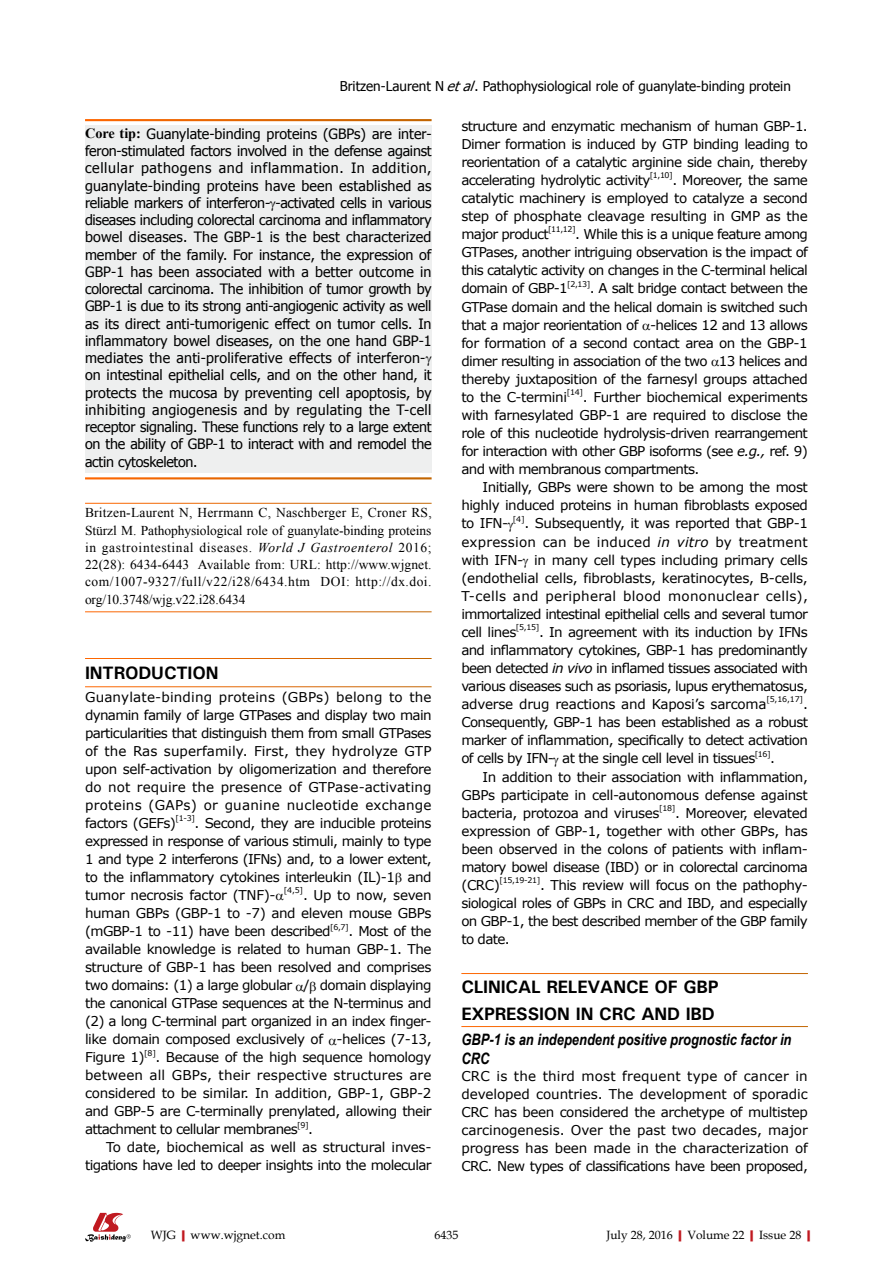
<style>
.page{position:relative;width:893px;height:1263px;background:#fff}
.page>*{position:absolute;margin:0;border:0;box-sizing:border-box;transform-origin:0 0}
.t1{font:700 18px/27px "Univers";letter-spacing:-.01em;color:#000}
.t2{font:italic 700 15.75px/18.8px "Arial Narrow";color:#000}
.t3{font:14.25px/17.2px "Tahoma";color:#000}
.t4{font:13.5px/18px "Verdana";letter-spacing:-.035em;color:#000;text-align:justify}
.t5{font:13.5px/17.2px "Times New Roman";letter-spacing:.035em;color:#000;text-align:justify}
.t6{font:13.5px "Tahoma";color:#000}
.t7{font:12px "Book Antiqua";color:#000}
.t8{font:7.8px "Verdana";letter-spacing:-.035em;color:#000}
.s1{font-style:italic}
.s2{font-family:"Times New Roman";font-weight:700}
.s3{font-weight:700;color:#c01920}
</style>
<div class="page">
<div style="left:85px;top:125px;width:347px;height:348px;background:#eeefef"></div>
<svg style="left:85px;top:1213px;width:46px;height:29px"></svg>
<p class="t6" style="left:340px;top:77px;width:453px">Britzen-Laurent N <span class="s1">etal</span>. Pathophysiological role of guanylate-binding protein</p>
<p class="t3" style="left:85px;top:124px;width:348px"><span class="s2">Core tip:</span> Guanylate-binding proteins (GBPs) are inter&shy;feron-stimulated factors involved in the defense against cellular pathogens and inflammation. In addition, guanylate-binding proteins have been established as reliable markers of interferon- -activated cells in various diseases including colorectal carcinoma and inflammatory bowel diseases. The GBP-1 is the best characterized member of the family. For instance, the expression of GBP-1 has been associated with a better outcome in colorectal carcinoma. The inhibition of tumor growth by GBP-1 is due to its strong anti-angiogenic activity as well as its direct anti-tumorigenic effect on tumor cells. In inflammatory bowel diseases, on the one hand GBP-1 mediates the anti-proliferative effects of interferon&shy;on intestinal epithelial cells, and on the other hand, it protects the mucosa by preventing cell apoptosis, by inhibiting angiogenesis and by regulating the T-cell receptor signaling. These functions rely to a large extent on the ability of GBP-1 to interact with and remodel the actin cytoskeleton.</p>
<p class="t5" style="left:85px;top:504px;width:348px">Britzen-Laurent N, Herrmann C, Naschberger E, Croner RS, Stürzl M. Pathophysiological role of guanylate-binding proteins in gastrointestinal diseases. <span class="s1">World J Gastroenterol</span> 2016; 22(28): 6434-6443 Available from: URL: http://www.wjgnet. com/1007-9327/full/v22/i28/6434.htm DOI: http://dx.doi. org/10.3748/wjg.v22.i28.6434</p>
<p class="t1" style="left:85px;top:659px;width:135px">INTRODUCTION</p>
<p class="t4" style="left:85px;top:688px;width:348px">Guanylate-binding proteins (GBPs) belong to the dynamin family of large GTPases and display two main particularities that distinguish them from small GTPases of the Ras superfamily. First, they hydrolyze GTP upon self-activation by oligomerization and therefore do not require the presence of GTPase-activating proteins (GAPs) or guanine nucleotide exchange factors (GEFs)</p>
<p class="t8" style="left:176px;top:814px;width:21px">[1-3]</p>
<p class="t4" style="left:85px;top:814px;width:348px;text-indent:110px">. Second, they are inducible proteins expressed in response of various stimuli, mainly to type 1 and type 2 interferons (IFNs) and, to a lower extent, to the inflammatory cytokines interleukin (IL)-1 and tumor necrosis factor (TNF)-</p>
<p class="t8" style="left:284px;top:886px;width:21px">[4,5]</p>
<p class="t4" style="left:85px;top:886px;width:348px;text-indent:218px">. Up to now, seven human GBPs (GBP-1 to -7) and eleven mouse GBPs (mGBP-1 to -11) have been described</p>
<p class="t8" style="left:330px;top:922px;width:20px">[6,7]</p>
<p class="t4" style="left:85px;top:922px;width:348px;text-indent:263px">. Most of the available knowledge is related to human GBP-1. The structure of GBP-1 has been resolved and comprises two domains: (1) a large globular / domain displaying the canonical GTPase sequences at the N-terminus and (2) a long C-terminal part organized in an index finger&shy;like domain composed exclusively of -helices (7-13, Figure 1)</p>
<p class="t8" style="left:144px;top:1048px;width:13px">[8]</p>
<p class="t4" style="left:85px;top:1048px;width:348px;text-indent:71px">. Because of the high sequence homology between all GBPs, their respective structures are considered to be similar. In addition, GBP-1, GBP-2 and GBP-5 are C-terminally prenylated, allowing their attachment to cellular membranes</p>
<p class="t8" style="left:297px;top:1120px;width:13px">[9]</p>
<p class="t4" style="left:308px;top:1120px;width:6px">.</p>
<p class="t4" style="left:106px;top:1138px;width:325px">To date, biochemical as well as structural inves-</p>
<p class="t4" style="left:85px;top:1156px;width:348px">tigations have led to deeper insights into the molecular</p>
<p class="t4" style="left:461px;top:116px;width:348px">structure and enzymatic mechanism of human GBP-1.<br>Dimer formation is induced by GTP binding leading to reorientation of a catalytic arginine side chain, thereby accelerating hydrolytic activity</p>
<p class="t8" style="left:650px;top:170px;width:25px">[1,10]</p>
<p class="t4" style="left:461px;top:171px;width:348px;text-indent:211px">. Moreover, the same catalytic machinery is employed to catalyze a second step of phosphate cleavage resulting in GMP as the major product</p>
<p class="t8" style="left:548px;top:225px;width:29px">[11,12]</p>
<p class="t4" style="left:461px;top:225px;width:348px;text-indent:114px">. While this is a unique feature among GTPases, another intriguing observation is the impact of this catalytic activity on changes in the C-terminal helical domain of GBP-1</p>
<p class="t8" style="left:567px;top:279px;width:25px">[2,13]</p>
<p class="t4" style="left:461px;top:279px;width:348px;text-indent:128px">. A salt bridge contact between the GTPase domain and the helical domain is switched such that a major reorientation of -helices 12 and 13 allows for formation of a second contact area on the GBP-1 dimer resulting in association of the two 13 helices and thereby juxtaposition of the farnesyl groups attached to the C-termini</p>
<p class="t8" style="left:567px;top:387px;width:18px">[14]</p>
<p class="t4" style="left:583px;top:387px;width:226px">. Further biochemical experiments</p>
<p class="t4" style="left:461px;top:406px;width:348px">with farnesylated GBP-1 are required to disclose the</p>
<p class="t4" style="left:461px;top:424px;width:348px">role of this nucleotide hydrolysis-driven rearrangement</p>
<p class="t4" style="left:461px;top:442px;width:348px">for interaction with other GBP isoforms (see <span class="s1">e.g.,</span> ref. 9)</p>
<p class="t4" style="left:461px;top:460px;width:239px">and with membranous compartments.</p>
<p class="t4" style="left:483px;top:478px;width:327px">Initially, GBPs were shown to be among the most</p>
<p class="t4" style="left:461px;top:496px;width:348px">highly induced proteins in human fibroblasts exposed</p>
<p class="t4" style="left:461px;top:514px;width:48px">to IFN-</p>
<p class="t8" style="left:513px;top:514px;width:13px">[4]</p>
<p class="t4" style="left:461px;top:514px;width:348px;text-indent:63px">. Subsequently, it was reported that GBP-1 expression can be induced <span class="s1">in vitro</span> by treatment with IFN- in many cell types including primary cells (endothelial cells, fibroblasts, keratinocytes, B-cells, T-cells and peripheral blood mononuclear cells), immortalized intestinal epithelial cells and several tumor cell lines</p>
<p class="t8" style="left:516px;top:622px;width:25px">[5,15]</p>
<p class="t4" style="left:461px;top:622px;width:348px;text-indent:78px">. In agreement with its induction by IFNs and inflammatory cytokines, GBP-1 has predominantly been detected <span class="s1">in vivo</span> in inflamed tissues associated with various diseases such as psoriasis, lupus erythematosus, adverse drug reactions and Kaposi’s sarcoma</p>
<p class="t8" style="left:766px;top:695px;width:38px">[5,16,17]</p>
<p class="t4" style="left:461px;top:695px;width:348px;text-indent:342px">.<br>Consequently, GBP-1 has been established as a robust marker of inflammation, specifically to detect activation of cells by IFN- at the single cell level in tissues</p>
<p class="t8" style="left:755px;top:749px;width:17px">[16]</p>
<p class="t4" style="left:770px;top:749px;width:6px">.</p>
<p class="t4" style="left:483px;top:767px;width:327px">In addition to their association with inflammation,</p>
<p class="t4" style="left:461px;top:785px;width:348px">GBPs participate in cell-autonomous defense against</p>
<p class="t4" style="left:461px;top:803px;width:200px">bacteria, protozoa and viruses</p>
<p class="t8" style="left:659px;top:803px;width:18px">[18]</p>
<p class="t4" style="left:461px;top:803px;width:348px;text-align:left;text-indent:214px">. Moreover, elevated expression of GBP-1, together with other GBPs, has been observed in the colons of patients with inflam&shy;matory bowel disease (IBD) or in colorectal carcinoma (CRC)</p>
<p class="t8" style="left:499px;top:875px;width:43px">[15,19-21]</p>
<p class="t4" style="left:461px;top:876px;width:348px;text-align:left;text-indent:79px">. This review will focus on the pathophy&shy;siological roles of GBPs in CRC and IBD, and especially on GBP-1, the best described member of the GBP family to date.</p>
<p class="t1" style="left:461px;top:973px;width:258px">CLINICAL RELEVANCE OF GBP<br>EXPRESSION IN CRC AND IBD</p>
<p class="t2" style="left:461px;top:1029px;width:332px">GBP-1 is an independent positive prognostic factor in<br>CRC</p>
<p class="t4" style="left:461px;top:1066px;width:348px">CRC is the third most frequent type of cancer in developed countries. The development of sporadic CRC has been considered the archetype of multistep carcinogenesis. Over the past two decades, major progress has been made in the characteriza-tion of CRC. New types of classifications have been proposed,</p>
<p class="t7" style="left:151px;top:1226px;width:136px">WJG<span class="s3">|</span>www.wjgnet.com</p>
<p class="t7" style="left:434px;top:1226px;width:25px">6435</p>
<p class="t7" style="left:606px;top:1226px;width:211px">July 28, 2016<span class="s3">|</span>Volume 22<span class="s3">|</span>Issue 28<span class="s3">|</span></p>
</div>
